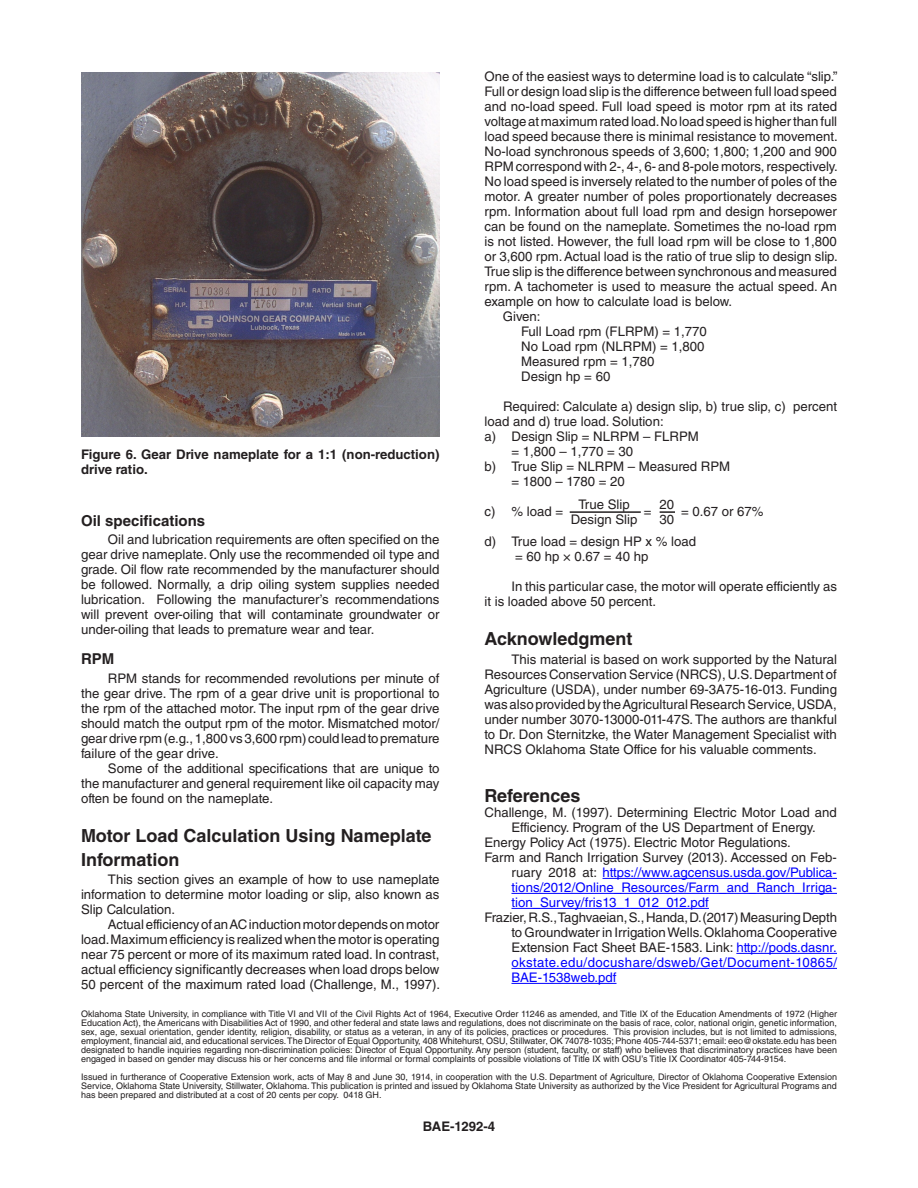
<style>
.page{position:relative;width:918px;height:1188px;background:#fff}
.page>*{position:absolute;margin:0;border:0;box-sizing:border-box;transform-origin:0 0}
.Subhead_1{font:700 18px/24px "Helvetica LT Std";color:#231f20}
.Body_Text{font:700 18px "Helvetica LT Std";color:#231f20}
.Subhead_2{font:700 15px "Helvetica LT Std";color:#231f20}
.Body_Text-2{font:13.2px/15px "Helvetica LT Std";color:#231f20;text-align:justify}
.Numbered_Text{font:13.2px/15px "Helvetica LT Std";color:#231f20;text-align:center}
.Numbered_Text-2{font:13.2px/15px "Helvetica LT Std";color:#00f;text-align:justify}
.Body_Text-3{font:700 13.2px/15px "Helvetica LT Std";color:#231f20}
.Cost{font:9px/9px "Helvetica LT Std";color:#231f20;text-align:justify}
.s1{color:#231f20}
.s2{color:#00f}
</style>
<div class="page">
<hr style="left:603px;top:878px;width:234px;height:1px;background:#00f">
<hr style="left:512px;top:893px;width:325px;height:1px;background:#00f">
<hr style="left:512px;top:908px;width:197px;height:1px;background:#00f">
<hr style="left:736px;top:953px;width:101px;height:1px;background:#00f">
<hr style="left:512px;top:968px;width:325px;height:1px;background:#00f">
<hr style="left:512px;top:983px;width:105px;height:1px;background:#00f">
<img style="left:81px;top:72px;width:359px;height:364px">
<hr style="left:570px;top:511px;width:71px;height:2px;background:#231f20">
<svg style="left:660px;top:511px;width:15px;height:2px"></svg>
<p class="Body_Text-3" style="left:81px;top:447px;width:360px">Figure 6. Gear Drive nameplate for a 1:1 (non-reduction) drive ratio.</p>
<p class="Subhead_2" style="left:81px;top:511px;width:126px">Oil specifications</p>
<p class="Body_Text-2" style="left:81px;top:532px;width:360px;text-indent:27px">Oil and lubrication requirements are often specified on the gear drive nameplate. Only use the recommended oil type and grade. Oil flow rate recommended by the manufacturer should be followed. Normally, a drip oiling system supplies needed lubrication. Following the manufacturer’s recommendations will prevent over-oiling that will contaminate groundwater or under-oiling that leads to premature wear and tear.</p>
<p class="Subhead_2" style="left:81px;top:650px;width:35px">RPM</p>
<p class="Body_Text-2" style="left:81px;top:671px;width:360px;text-indent:27px">RPM stands for recommended revolutions per minute of the gear drive. The rpm of a gear drive unit is proportional to the rpm of the attached motor. The input rpm of the gear drive should match the output rpm of the motor. Mismatched motor/ gear drive rpm (e.g., 1,800 vs 3,600 rpm) could lead to premature failure of the gear drive.</p>
<p class="Body_Text-2" style="left:81px;top:761px;width:360px;text-indent:27px">Some of the additional specifications that are unique to the manufacturer and general requirement like oil capacity may often be found on the nameplate.</p>
<p class="Subhead_1" style="left:81px;top:823px;width:352px">Motor Load Calculation Using Nameplate<br>Information</p>
<p class="Body_Text-2" style="left:81px;top:872px;width:360px;text-indent:27px">This section gives an example of how to use nameplate information to determine motor loading or slip, also known as Slip Calculation.</p>
<p class="Body_Text-2" style="left:81px;top:917px;width:361px;text-indent:27px">Actual efficiency of an AC induction motor depends on motor load. Maximum efficiency is realized when the motor is operating near 75 percent or more of its maximum rated load. In contrast, actual efficiency significantly decreases when load drops below 50 percent of the maximum rated load (Challenge, M., 1997).</p>
<p class="Body_Text-2" style="left:484px;top:69px;width:355px">One of the easiest ways to determine load is to calculate “slip.” Full or design load slip is the difference between full load speed and no-load speed. Full load speed is motor rpm at its rated voltage at maximum rated load. No load speed is higher than full load speed because there is minimal resistance to movement.<br>No-load synchronous speeds of 3,600; 1,800; 1,200 and 900<br>RPM correspond with 2-, 4-, 6- and 8-pole motors, respectively.<br>No load speed is inversely related to the number of poles of the motor. A greater number of poles proportionately decreases rpm. Information about full load rpm and design horsepower can be found on the nameplate. Sometimes the no-load rpm is not listed. However, the full load rpm will be close to 1,800 or 3,600 rpm. Actual load is the ratio of true slip to design slip.<br>True slip is the difference between synchronous and measured rpm. A tachometer is used to measure the actual speed. An example on how to calculate load is below.</p>
<p class="Body_Text-2" style="left:503px;top:309px;width:39px">Given:</p>
<p class="Body_Text-2" style="left:521px;top:324px;width:187px">Full Load rpm (FLRPM) = 1,770</p>
<p class="Body_Text-2" style="left:521px;top:339px;width:185px">No Load rpm (NLRPM) = 1,800</p>
<p class="Body_Text-2" style="left:521px;top:354px;width:135px">Measured rpm = 1,780</p>
<p class="Body_Text-2" style="left:521px;top:369px;width:91px">Design hp = 60</p>
<p class="Body_Text-2" style="left:484px;top:399px;width:354px;text-indent:19px">Required: Calculate a) design slip, b) true slip, c) percent load and d) true load. Solution:</p>
<p class="Body_Text-2" style="left:484px;top:429px;width:216px">a) Design Slip = NLRPM – FLRPM</p>
<p class="Body_Text-2" style="left:511px;top:444px;width:123px">= 1,800 – 1,770 = 30</p>
<p class="Body_Text-2" style="left:484px;top:459px;width:247px">b) True Slip = NLRPM – Measured RPM</p>
<p class="Body_Text-2" style="left:511px;top:474px;width:115px">= 1800 – 1780 = 20</p>
<p class="Body_Text-2" style="left:484px;top:504px;width:80px">c) % load =</p>
<p class="Body_Text-2" style="left:644px;top:504px;width:9px">=</p>
<p class="Body_Text-2" style="left:681px;top:504px;width:84px">= 0.67 or 67%</p>
<p class="Body_Text-2" style="left:484px;top:534px;width:213px">d) True load = design HP x % load</p>
<p class="Body_Text-2" style="left:515px;top:549px;width:135px">= 60 hp × 0.67 = 40 hp</p>
<p class="Body_Text-2" style="left:484px;top:579px;width:354px;text-indent:27px">In this particular case, the motor will operate efficiently as it is loaded above 50 percent.</p>
<p class="Subhead_1" style="left:484px;top:627px;width:150px">Acknowledgment</p>
<p class="Body_Text-2" style="left:484px;top:652px;width:354px;text-indent:27px">This material is based on work supported by the Natural Resources Conservation Service (NRCS), U.S. Department of Agriculture (USDA), under number 69-3A75-16-013. Funding was also provided by the Agricultural Research Service, USDA, under number 3070-13000-011-47S. The authors are thankful to Dr. Don Sternitzke, the Water Management Specialist with NRCS Oklahoma State Office for his valuable comments.</p>
<p class="Body_Text" style="left:484px;top:785px;width:98px">References</p>
<p class="Numbered_Text" style="left:484px;top:805px;width:354px">Challenge, M. (1997). Determining Electric Motor Load and<br>Efficiency. Program of the US Department of Energy.</p>
<p class="Numbered_Text" style="left:484px;top:835px;width:308px">Energy Policy Act (1975). Electric Motor Regulations.</p>
<p class="Numbered_Text-2" style="left:512px;top:850px;width:327px;text-indent:-27px"><span class="s1">Farm and Ranch Irrigation Survey (2013). Accessed on Feb&shy;ruary 2018 at:</span> https://www.agcensus.usda.gov/Publica&shy;tions/2012/Online_Resources/Farm_and_Ranch_Irriga&shy;tion_Survey/fris13_1_012_012.pdf</p>
<p class="Numbered_Text" style="left:512px;top:910px;width:327px;text-align:justify;text-indent:-27px">Frazier, R.S., Taghvaeian, S., Handa, D. (2017) Measuring Depth to Groundwater in Irrigation Wells. Oklahoma Cooperative Extension Fact Sheet BAE-1583. Link: <span class="s2">http://pods.dasnr. okstate.edu/docushare/dsweb/Get/Document-10865/ BAE-1538web.pdf</span></p>
<p class="Body_Text-2" style="left:578px;top:497px;width:53px">True Slip</p>
<p class="Body_Text-2" style="left:571px;top:512px;width:68px">Design Slip</p>
<p class="Body_Text-2" style="left:660px;top:497px;width:16px">20</p>
<p class="Body_Text-2" style="left:660px;top:512px;width:16px">30</p>
<p class="Cost" style="left:81px;top:1009px;width:758px">Oklahoma State University, in compliance with Title VI and VII of the Civil Rights Act of 1964, Executive Order 11246 as amended, and Title IX of the Education Amendments of 1972 (Higher Education Act), the Americans with Disabilities Act of 1990, and other federal and state laws and regulations, does not discriminate on the basis of race, color, national origin, genetic information, sex, age, sexual orientation, gender identity, religion, disability, or status as a veteran, in any of its policies, practices or procedures. This provision includes, but is not limited to admissions, employment, financial aid, and educational services. The Director of Equal Opportunity, 408 Whitehurst, OSU, Stillwater, OK 74078-1035; Phone 405-744-5371; email: eeo@okstate.edu has been designated to handle inquiries regarding non-discrimination policies: Director of Equal Opportunity. Any person (student, faculty, or staff) who believes that discriminatory practices have been engaged in based on gender may discuss his or her concerns and file informal or formal complaints of possible violations of Title IX with OSU’s Title IX Coordinator 405-744-9154.</p>
<p class="Cost" style="left:81px;top:1072px;width:758px">Issued in furtherance of Cooperative Extension work, acts of May 8 and June 30, 1914, in cooperation with the U.S. Department of Agriculture, Director of Oklahoma Cooperative Extension Service, Oklahoma State University, Stillwater, Oklahoma. This publication is printed and issued by Oklahoma State University as authorized by the Vice President for Agricultural Programs and has been prepared and distributed at a cost of 20 cents per copy. 0418 GH.</p>
<p class="Body_Text-3" style="left:423px;top:1118px;width:74px">BAE-1292-4</p>
</div>
